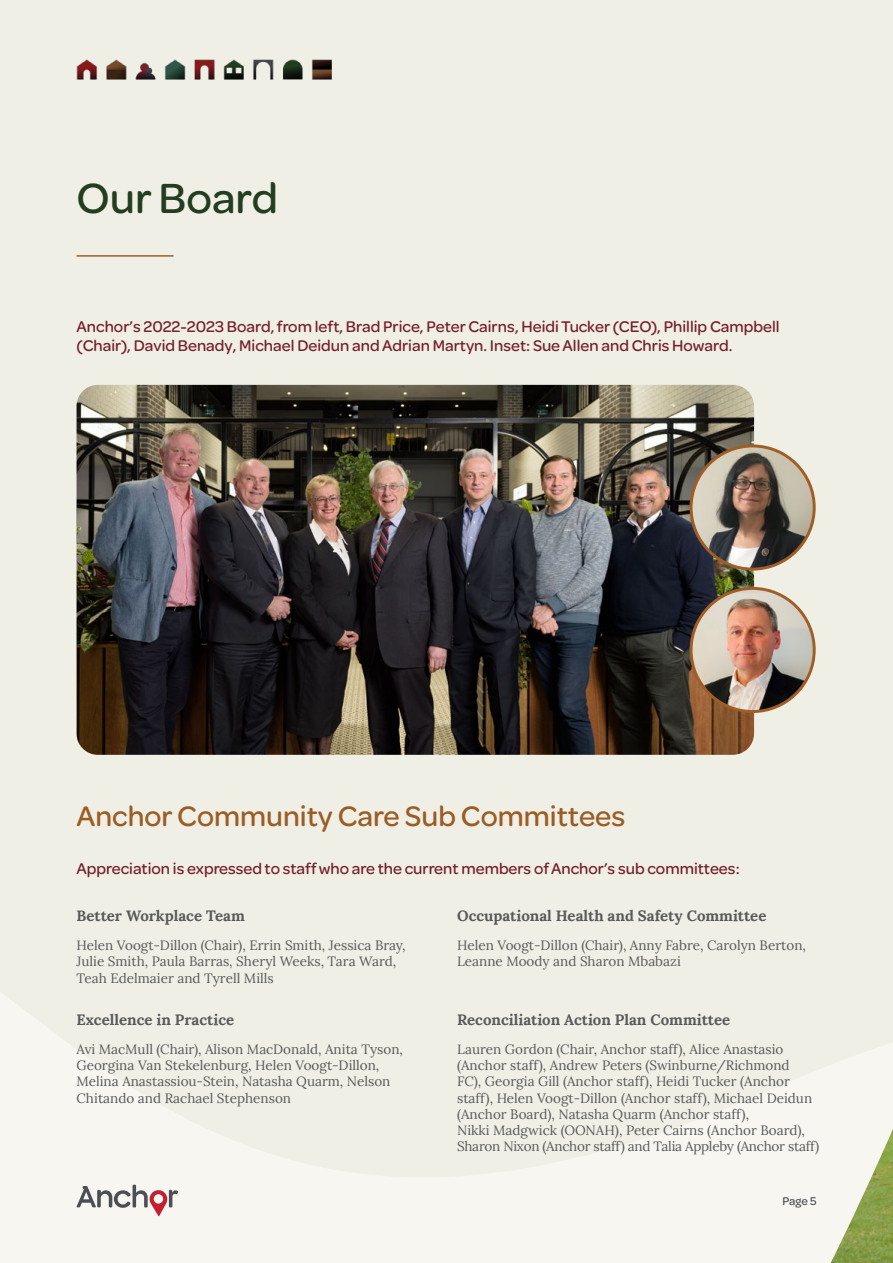
<style>
.page{position:relative;width:893px;height:1263px;background:#f0efe5}
.page>*{position:absolute;margin:0;border:0;box-sizing:border-box;transform-origin:0 0}
.t1{font:500 45px "Omnes";color:#233d20}
.t2{font:500 30px "Omnes";color:#9a5d25}
.t3{font:500 16.5px/19.8px "Omnes";color:#74202d}
.t4{font:700 15px "Lora";color:#58595b}
.t5{font:13.5px/16.2px "Lora";color:#58595b}
.t6{font:500 12px "Omnes";color:#4b4f55}
</style>
<div class="page">
<svg style="left:0;top:993px;width:893px;height:270px;fill:#f7f6f1"></svg>
<img style="left:831px;top:1129px;width:62px;height:134px">
<svg style="left:76px;top:1185px;width:102px;height:31px"></svg>
<hr style="left:77px;top:255px;width:96px;height:2px;background:#9f5e26">
<img style="left:77px;top:59px;width:254px;height:21px">
<img style="left:77px;top:385px;width:677px;height:370px">
<img style="left:691px;top:446px;width:123px;height:123px;border-radius:62px">
<div style="left:690px;top:444px;width:126px;height:127px;border:3px solid #9f5e26;border-radius:50%"></div>
<img style="left:691px;top:593px;width:121px;height:118px">
<div style="left:690px;top:587px;width:126px;height:126px;border:3px solid #9f5e26;border-radius:50%"></div>
<h1 class="t1" style="left:77px;top:167px;width:203px">Our Board</h1>
<p class="t3" style="left:77px;top:315px;width:705px">Anchor’s 2022-2023 Board, from left, Brad Price, Peter Cairns, Heidi Tucker (CEO), Phillip Campbell (Chair), David Benady, Michael Deidun and Adrian Martyn. Inset: Sue Allen and Chris Howard.</p>
<h2 class="t2" style="left:77px;top:795px;width:550px">Anchor Community Care Sub Committees</h2>
<p class="t3" style="left:77px;top:858px;width:665px">Appreciation is expressed to staff who are the current members of Anchor’s sub committees:</p>
<p class="t4" style="left:77px;top:903px;width:170px">Better Workplace Team</p>
<p class="t5" style="left:77px;top:936px;width:331px">Helen Voogt-Dillon (Chair), Errin Smith, Jessica Bray,<br>Julie Smith, Paula Barras, Sheryl Weeks, Tara Ward,<br>Teah Edelmaier and Tyrell Mills</p>
<p class="t4" style="left:457px;top:903px;width:311px">Occupational Health and Safety Committee</p>
<p class="t5" style="left:457px;top:936px;width:350px">Helen Voogt-Dillon (Chair), Anny Fabre, Carolyn Berton,<br>Leanne Moody and Sharon Mbabazi</p>
<p class="t4" style="left:77px;top:1007px;width:159px">Excellence in Practice</p>
<p class="t5" style="left:77px;top:1040px;width:328px">Avi MacMull (Chair), Alison MacDonald, Anita Tyson, Georgina Van Stekelenburg, Helen Voogt-Dillon, Melina Anastassiou-Stein, Natasha Quarm, Nelson Chitando and Rachael Stephenson</p>
<p class="t4" style="left:457px;top:1007px;width:275px">Reconciliation Action Plan Committee</p>
<p class="t5" style="left:457px;top:1040px;width:364px">Lauren Gordon (Chair, Anchor staff), Alice Anastasio (Anchor staff), Andrew Peters (Swinburne/Richmond<br>FC), Georgia Gill (Anchor staff), Heidi Tucker (Anchor staff), Helen Voogt-Dillon (Anchor staff), Michael Deidun (Anchor Board), Natasha Quarm (Anchor staff),<br>Nikki Madgwick (OONAH), Peter Cairns (Anchor Board), Sharon Nixon (Anchor staff) and Talia Appleby (Anchor staff)</p>
<p class="t6" style="left:782px;top:1193px;width:36px">Page 5</p>
</div>
